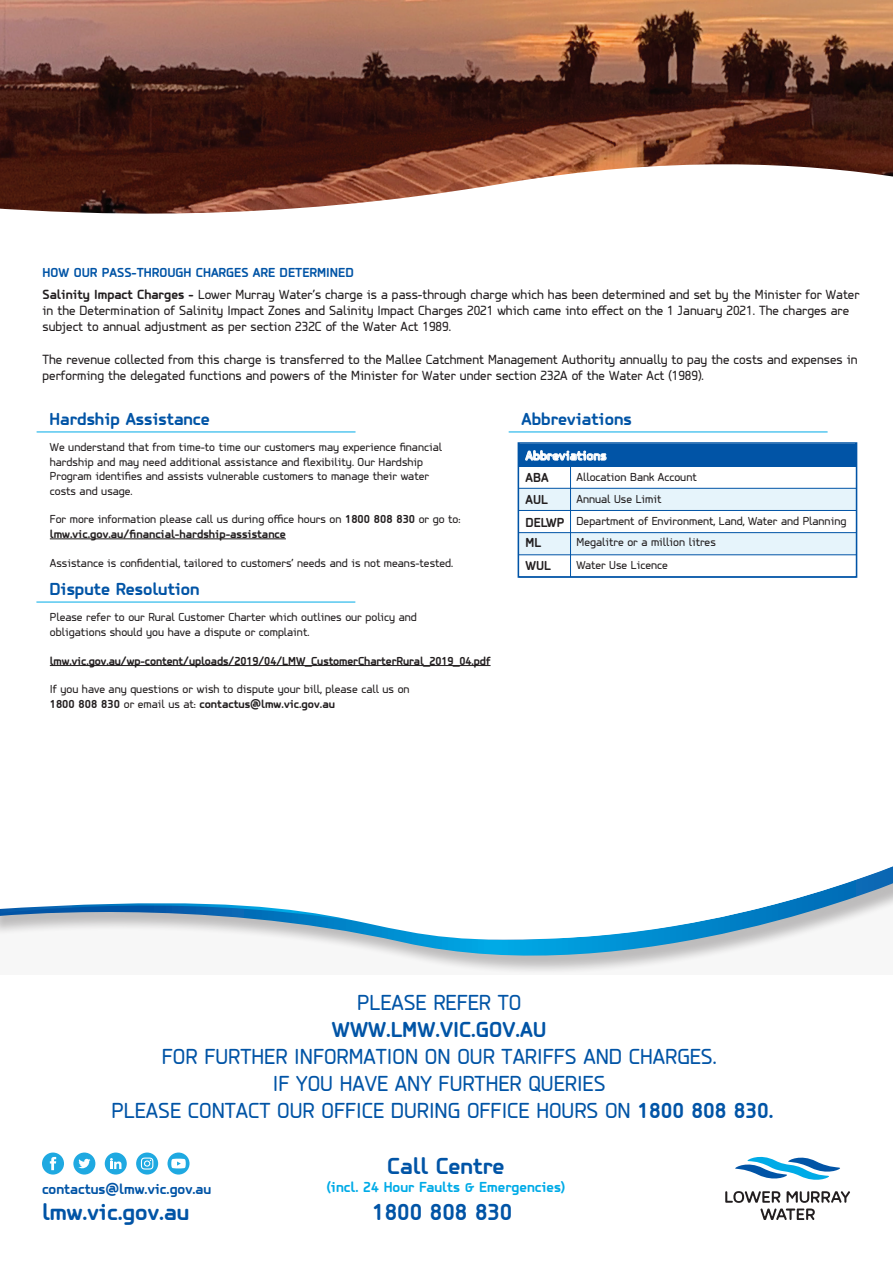
<style>
.page{position:relative;width:893px;height:1263px;background:#fff}
.page>*{position:absolute;margin:0;border:0;box-sizing:border-box;transform-origin:0 0}
.t1{font:700 24px "PF Isotext Pro";color:#0154a6}
.t2{font:22.5px/27px "PF Isotext Pro";color:#0154a6;text-align:center}
.t3{font:700 22.5px "PF Isotext Pro";color:#0154a6}
.t4{font:700 18px "PF Isotext Pro";color:#0154a6}
.t5{font:700 15px "PF Isotext Pro";color:#00abe7}
.t6{font:700 15px "PF Isotext Pro";color:#0154a6}
.t7{font:13.8px/16.2px "PF Isotext Pro";color:#231f20}
.t8{font:700 13.5px "PF Isotext Pro";color:#0154a6}
.t9{font:700 13.5px "PF Isotext Pro";color:#fff}
.t10{font:700 13.5px "PF Isotext Pro";color:#231f20}
.t11{font:12px/14.4px "PF Isotext Pro";color:#231f20}
.t12{font:700 12px "PF Isotext Pro";letter-spacing:-.005em;color:#231f20}
.s1{font-weight:700}
.s2{font-weight:700;font-size:13.5px}
</style>
<div class="page">
<svg style="left:303px;top:940px;width:476px;height:33px"></svg>
<svg style="left:0;top:431px;width:893px;height:509px"></svg>
<img style="left:0;top:0;width:893px;height:156px">
<svg style="left:735px;top:1156px;width:105px;height:24px"></svg>
<svg style="left:725px;top:1191px;width:125px;height:29px"></svg>
<svg style="left:168px;top:1152px;width:21px;height:22px"></svg>
<svg style="left:171px;top:1159px;width:15px;height:9px"></svg>
<svg style="left:136px;top:1152px;width:22px;height:22px"></svg>
<svg style="left:141px;top:1157px;width:12px;height:12px"></svg>
<div style="left:105px;top:1152px;width:22px;height:22px;background:#1fa9e1;border-radius:50%"></div>
<svg style="left:110px;top:1158px;width:11px;height:11px"></svg>
<div style="left:73px;top:1152px;width:22px;height:22px;background:#1fa9e1;border-radius:50%"></div>
<svg style="left:78px;top:1159px;width:12px;height:9px"></svg>
<div style="left:42px;top:1152px;width:22px;height:22px;background:#1fa9e1;border-radius:50%"></div>
<svg style="left:50px;top:1157px;width:6px;height:13px"></svg>
<svg style="left:0;top:156px;width:893px;height:58px"></svg>
<hr style="left:37px;top:432px;width:318px;height:1px;background:#00abe7">
<hr style="left:36px;top:602px;width:319px;height:1px;background:#00abe7">
<hr style="left:50px;top:665px;width:441px;height:1px;background:#231f20">
<hr style="left:50px;top:538px;width:236px;height:1px;background:#231f20">
<hr style="left:509px;top:432px;width:319px;height:1px;background:#00abe7">
<div style="left:519px;top:444px;width:337px;height:22px;background:#0154a6"></div>
<div style="left:518px;top:533px;width:338px;height:22px;background:#e6f4fb"></div>
<div style="left:518px;top:488px;width:338px;height:22px;background:#e6f4fb"></div>
<hr style="left:519px;top:488px;width:337px;height:1px;background:#0154a6">
<hr style="left:519px;top:510px;width:337px;height:1px;background:#0154a6">
<hr style="left:519px;top:532px;width:337px;height:1px;background:#0154a6">
<hr style="left:519px;top:554px;width:337px;height:1px;background:#0154a6">
<hr style="left:570px;top:466px;width:1px;height:111px;background:#0154a6">
<svg style="left:525px;top:450px;width:81px;height:11px"></svg>
<div style="left:518px;top:442px;width:339px;height:136px;border:2px solid #0154a6"></div>
<p class="t8" style="left:43px;top:265px;width:313px">HOW OUR PASS-THROUGH CHARGES ARE DETERMINED</p>
<p class="t7" style="left:43px;top:286px;width:818px"><span class="s1">Salinity Impact Charges -</span> Lower Murray Water’s charge is a pass-through charge which has been determined and set by the Minister for Water in the Determination of Salinity Impact Zones and Salinity Impact Charges 2021 which came into effect on the 1 January 2021. The charges are subject to annual adjustment as per section 232C of the Water Act 1989.</p>
<p class="t7" style="left:43px;top:351px;width:817px">The revenue collected from this charge is transferred to the Mallee Catchment Management Authority annually to pay the costs and expenses in performing the delegated functions and powers of the Minister for Water under section 232A of the Water Act (1989).</p>
<h3 class="t4" style="left:50px;top:408px;width:162px">Hardship Assistance</h3>
<h3 class="t4" style="left:522px;top:408px;width:112px">Abbreviations</h3>
<p class="t9" style="left:525px;top:448px;width:82px">Abbreviations</p>
<p class="t10" style="left:525px;top:470px;width:25px">ABA</p>
<p class="t11" style="left:576px;top:470px;width:122px">Allocation Bank Account</p>
<p class="t10" style="left:525px;top:492px;width:24px">AUL</p>
<p class="t11" style="left:50px;top:440px;width:394px">We understand that from time-to time our customers may experience financial hardship and may need additional assistance and flexibility. Our Hardship Program identifies and assists vulnerable customers to manage their water costs and usage.</p>
<p class="t11" style="left:50px;top:512px;width:412px">For more information please call us during office hours on <span class="s1">1800 808 830</span> or go to: <span class="s1">lmw.vic.gov.au/financial-hardship-assistance</span></p>
<p class="t11" style="left:50px;top:555px;width:405px">Assistance is confidential, tailored to customers’ needs and is not means-tested.</p>
<p class="t11" style="left:525px;top:488px;width:322px;line-height:22.2px;text-indent:51px">Annual Use Limit<br><span class="s2">DELWP</span> Department of Environment, Land, Water and Planning</p>
<p class="t10" style="left:525px;top:535px;width:17px">ML</p>
<p class="t11" style="left:576px;top:535px;width:141px">Megalitre or a million litres</p>
<p class="t10" style="left:525px;top:558px;width:27px">WUL</p>
<p class="t11" style="left:576px;top:558px;width:93px">Water Use Licence</p>
<h3 class="t4" style="left:49px;top:578px;width:152px">Dispute Resolution</h3>
<p class="t11" style="left:50px;top:610px;width:369px">Please refer to our Rural Customer Charter which outlines our policy and obligations should you have a dispute or complaint.</p>
<p class="t12" style="left:50px;top:654px;width:442px">lmw.vic.gov.au/wp-content/uploads/2019/04/LMW_CustomerCharterRural_2019_04.pdf</p>
<p class="t11" style="left:50px;top:682px;width:361px">If you have any questions or wish to dispute your bill, please call us on<br><span class="s1">1800 808 830</span> or email us at: <span class="s1">contactus@lmw.vic.gov.au</span></p>
<h2 class="t2" style="left:357px;top:988px;width:166px">PLEASE REFER TO</h2>
<h2 class="t3" style="left:332px;top:1016px;width:216px">WWW.LMW.VIC.GOV.AU</h2>
<h2 class="t2" style="left:112px;top:1042px;width:663px">FOR FURTHER INFORMATION ON OUR TARIFFS AND CHARGES.<br>IF YOU HAVE ANY FURTHER QUERIES<br>PLEASE CONTACT OUR OFFICE DURING OFFICE HOURS ON <span class="s1">1800 808 830.</span></h2>
<h1 class="t1" style="left:387px;top:1152px;width:119px">Call Centre</h1>
<p class="t6" style="left:42px;top:1180px;width:171px">contactus@lmw.vic.gov.au</p>
<p class="t5" style="left:327px;top:1178px;width:240px">(incl. 24 Hour Faults &amp; Emergencies)</p>
<h1 class="t1" style="left:42px;top:1198px;width:149px">lmw.vic.gov.au</h1>
<h1 class="t1" style="left:372px;top:1198px;width:142px">1800 808 830</h1>
</div>
